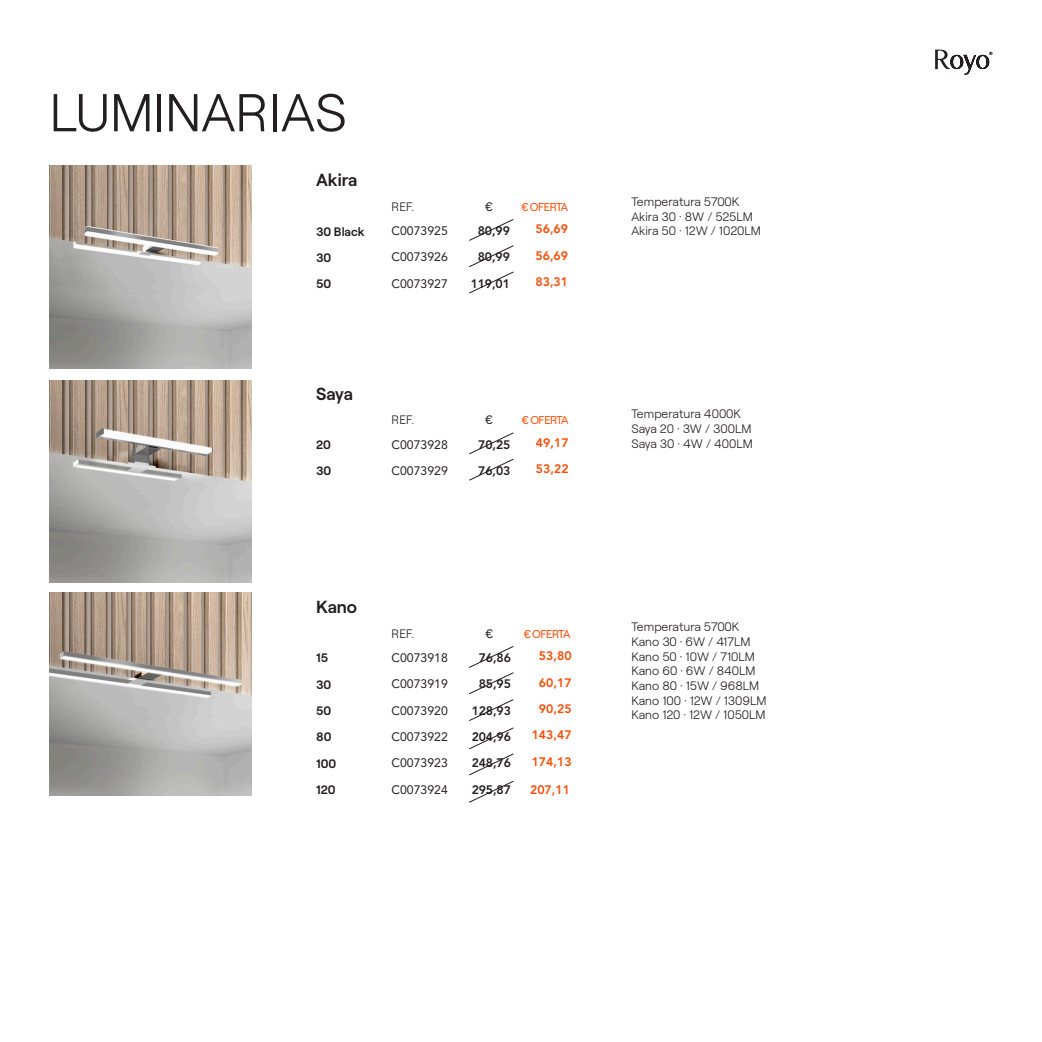
<style>
.page{position:relative;width:1042px;height:1042px;background:#fff}
.page>*{position:absolute;margin:0;border:0;box-sizing:border-box;transform-origin:0 0}
.t1{font:300 53.2px "Roobert";color:#231f20}
.t2{font:600 17.5px "Roobert";color:#231f20}
.t3{font:300 12.25px/14.7px "Roobert";color:#231f20}
.t4{font:12.25px "Avenir LT Std";color:#231f20}
.t5{font:800 12.25px "Avenir LT Std";letter-spacing:-.01em;color:#231f20}
.t6{font:800 12.25px "Avenir LT Std";color:#ff4a01}
.t7{font:600 12.25px "Roobert";color:#231f20}
.t8{font:12.25px "Roobert";color:#231f20}
.t9{font:11.38px "Roobert";letter-spacing:-.05em;color:#ff4a01}
</style>
<div class="page">
<img style="left:50px;top:166px;width:202px;height:202px">
<img style="left:50px;top:380px;width:202px;height:202px">
<img style="left:50px;top:593px;width:202px;height:202px">
<svg style="left:469px;top:432px;width:45px;height:49px"></svg>
<svg style="left:469px;top:646px;width:45px;height:75px"></svg>
<svg style="left:469px;top:727px;width:45px;height:76px"></svg>
<svg style="left:469px;top:219px;width:45px;height:75px"></svg>
<svg style="left:935px;top:50px;width:57px;height:25px"></svg>
<h1 class="t1" style="left:50px;top:73px;width:299px">LUMINARIAS</h1>
<h2 class="t2" style="left:316px;top:167px;width:43px">Akira</h2>
<p class="t3" style="left:391px;top:198px;width:24px">REF.</p>
<p class="t8" style="left:485px;top:197px;width:9px">€</p>
<p class="t9" style="left:521px;top:198px;width:48px">€OFERTA</p>
<p class="t7" style="left:316px;top:222px;width:50px">30 Black</p>
<p class="t4" style="left:391px;top:224px;width:58px">C0073925</p>
<p class="t5" style="left:478px;top:224px;width:34px">80,99</p>
<p class="t6" style="left:535px;top:222px;width:34px">56,69</p>
<p class="t7" style="left:316px;top:248px;width:17px">30</p>
<p class="t4" style="left:391px;top:250px;width:58px">C0073926</p>
<p class="t5" style="left:478px;top:250px;width:34px">80,99</p>
<p class="t6" style="left:535px;top:248px;width:34px">56,69</p>
<p class="t7" style="left:316px;top:274px;width:17px">50</p>
<p class="t4" style="left:391px;top:276px;width:58px">C0073927</p>
<p class="t5" style="left:471px;top:276px;width:41px">119,01</p>
<p class="t6" style="left:535px;top:275px;width:34px">83,31</p>
<h2 class="t2" style="left:316px;top:380px;width:38px">Saya</h2>
<p class="t3" style="left:391px;top:412px;width:24px">REF.</p>
<p class="t8" style="left:485px;top:411px;width:9px">€</p>
<p class="t9" style="left:522px;top:412px;width:48px">€OFERTA</p>
<p class="t7" style="left:316px;top:435px;width:16px">20</p>
<p class="t4" style="left:391px;top:437px;width:58px">C0073928</p>
<p class="t5" style="left:478px;top:437px;width:34px">70,25</p>
<p class="t6" style="left:536px;top:435px;width:34px">49,17</p>
<p class="t7" style="left:316px;top:461px;width:17px">30</p>
<p class="t4" style="left:391px;top:463px;width:58px">C0073929</p>
<p class="t5" style="left:478px;top:463px;width:34px">76,03</p>
<p class="t6" style="left:536px;top:462px;width:34px">53,22</p>
<h2 class="t2" style="left:316px;top:594px;width:43px">Kano</h2>
<p class="t3" style="left:391px;top:625px;width:24px">REF.</p>
<p class="t8" style="left:485px;top:624px;width:9px">€</p>
<p class="t9" style="left:524px;top:625px;width:48px">€OFERTA</p>
<p class="t7" style="left:316px;top:649px;width:14px">15</p>
<p class="t4" style="left:391px;top:650px;width:58px">C0073918</p>
<p class="t5" style="left:479px;top:650px;width:34px">76,86</p>
<p class="t6" style="left:539px;top:649px;width:34px">53,80</p>
<p class="t7" style="left:316px;top:675px;width:17px">30</p>
<p class="t4" style="left:391px;top:677px;width:58px">C0073919</p>
<p class="t5" style="left:479px;top:677px;width:34px">85,95</p>
<p class="t6" style="left:539px;top:675px;width:34px">60,17</p>
<p class="t7" style="left:316px;top:701px;width:17px">50</p>
<p class="t4" style="left:391px;top:703px;width:58px">C0073920</p>
<p class="t5" style="left:472px;top:703px;width:41px">128,93</p>
<p class="t6" style="left:539px;top:701px;width:34px">90,25</p>
<p class="t7" style="left:316px;top:727px;width:17px">80</p>
<p class="t4" style="left:391px;top:729px;width:58px">C0073922</p>
<p class="t5" style="left:472px;top:729px;width:41px">204,96</p>
<p class="t6" style="left:532px;top:728px;width:41px">143,47</p>
<p class="t7" style="left:316px;top:754px;width:22px">100</p>
<p class="t4" style="left:391px;top:756px;width:58px">C0073923</p>
<p class="t5" style="left:472px;top:756px;width:41px">248,76</p>
<p class="t6" style="left:532px;top:754px;width:41px">174,13</p>
<p class="t7" style="left:316px;top:780px;width:21px">120</p>
<p class="t4" style="left:391px;top:782px;width:58px">C0073924</p>
<p class="t5" style="left:472px;top:782px;width:41px">295,87</p>
<p class="t6" style="left:530px;top:782px;width:41px">207,11</p>
<p class="t3" style="left:631px;top:193px;width:131px">Temperatura 5700K<br>Akira 30 · 8W / 525LM<br>Akira 50 · 12W / 1020LM</p>
<p class="t3" style="left:631px;top:406px;width:123px">Temperatura 4000K<br>Saya 20 · 3W / 300LM<br>Saya 30 · 4W / 400LM</p>
<p class="t3" style="left:631px;top:619px;width:136px">Temperatura 5700K<br>Kano 30 · 6W / 417LM<br>Kano 50 · 10W / 710LM<br>Kano 60 · 6W / 840LM<br>Kano 80 · 15W / 968LM<br>Kano 100 · 12W / 1309LM<br>Kano 120 · 12W / 1050LM</p>
</div>
